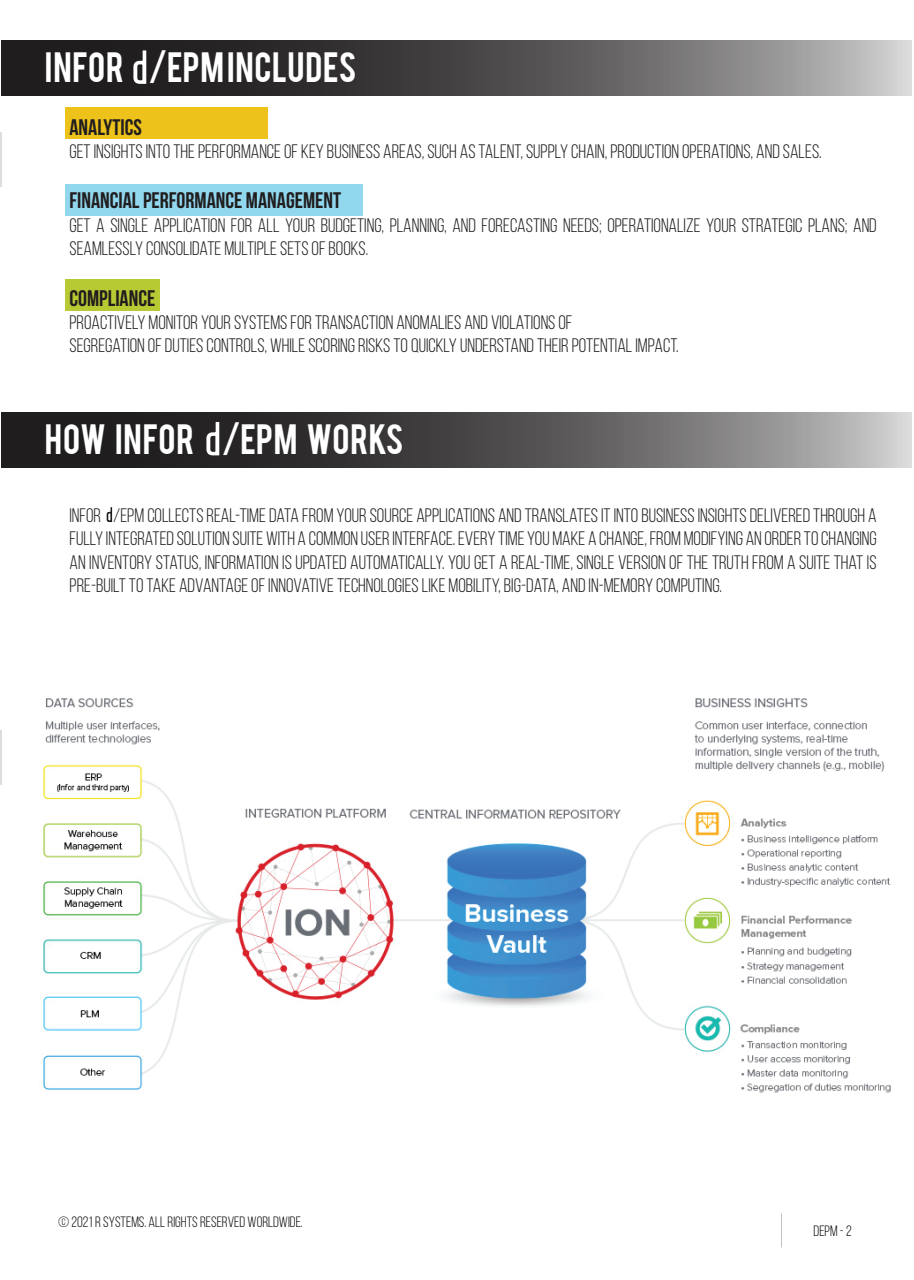
<style>
.page{position:relative;width:914px;height:1280px;background:#fff}
.page>*{position:absolute;margin:0;border:0;box-sizing:border-box;transform-origin:0 0}
.t1{font:33.3px "Bebas";letter-spacing:.02em;color:#fff}
.t2{font:22.5px "Bebas Neue";color:#201d1e}
.t3{font:19.5px/23.4px "Bebas Neue";color:#201d1e}
.t4{font:15px "Bebas Neue";color:#080a09}
</style>
<div class="page">
<hr style="left:0;top:132px;width:2px;height:55px;background:#ddd">
<div style="left:65px;top:107px;width:203px;height:32px;background:#ecc21b"></div>
<div style="left:65px;top:184px;width:297px;height:32px;background:#91d8ef"></div>
<div style="left:65px;top:279px;width:95px;height:32px;background:#b7c933"></div>
<svg style="left:2px;top:40px;width:910px;height:55px;background:#565455"></svg>
<svg style="left:2px;top:412px;width:910px;height:55px;background:#565455"></svg>
<hr style="left:0;top:730px;width:2px;height:55px;background:#ddd">
<img style="left:43px;top:698px;width:848px;height:395px">
<svg style="left:107px;top:507px;width:5px;height:15px"></svg>
<svg style="left:205px;top:421px;width:15px;height:36px"></svg>
<svg style="left:132px;top:49px;width:15px;height:37px"></svg>
<h1 class="t1" style="left:45px;top:43px;width:313px">INFOR /EPM INCLUDES</h1>
<p class="t2" style="left:69px;top:114px;width:74px">ANALYTICS</p>
<p class="t3" style="left:69px;top:139px;width:754px">GET INSIGHTS INTO THE PERFORMANCE OF KEY BUSINESS AREAS, SUCH AS TALENT, SUPPLY CHAIN, PRODUCTION OPERATIONS, AND SALES.</p>
<p class="t2" style="left:69px;top:188px;width:273px">FINANCIAL PERFORMANCE MANAGEMENT</p>
<p class="t3" style="left:69px;top:213px;width:809px">GET A SINGLE APPLICATION FOR ALL YOUR BUDGETING, PLANNING, AND FORECASTING NEEDS; OPERATIONALIZE YOUR STRATEGIC PLANS; AND<br>SEAMLESSLY CONSOLIDATE MULTIPLE SETS OF BOOKS.</p>
<p class="t2" style="left:69px;top:285px;width:87px">COMPLIANCE</p>
<p class="t3" style="left:69px;top:310px;width:611px">PROACTIVELY MONITOR YOUR SYSTEMS FOR TRANSACTION ANOMALIES AND VIOLATIONS OF<br>SEGREGATION OF DUTIES CONTROLS, WHILE SCORING RISKS TO QUICKLY UNDERSTAND THEIR POTENTIAL IMPACT.</p>
<h1 class="t1" style="left:45px;top:415px;width:360px">HOW INFOR /EPM WORKS</h1>
<p class="t3" style="left:69px;top:503px;width:809px;text-align:justify">INFOR /EPM COLLECTS REAL-TIME DATA FROM YOUR SOURCE APPLICATIONS AND TRANSLATES IT INTO BUSINESS INSIGHTS DELIVERED THROUGH A FULLY INTEGRATEDSOLUTIONSUITEWITH A COMMONUSERINTERFACE.EVERY TIME YOU MAKE A CHANGE,FROM MODIFYING ANORDERTOCHANGING AN INVENTORY STATUS, INFORMATION IS UPDATED AUTOMATICALLY. YOU GET A REAL-TIME, SINGLE VERSION OF THE TRUTH FROM A SUITE THAT IS PRE-BUILT TO TAKE ADVANTAGE OF INNOVATIVE TECHNOLOGIES LIKE MOBILITY, BIG-DATA, AND IN-MEMORY COMPUTING.</p>
<p class="t4" style="left:58px;top:1214px;width:246px">© 2021 R SYSTEMS. ALL RIGHTS RESERVED WORLDWIDE.</p>
<p class="t4" style="left:814px;top:1222px;width:40px">DEPM - 2</p>
</div>
